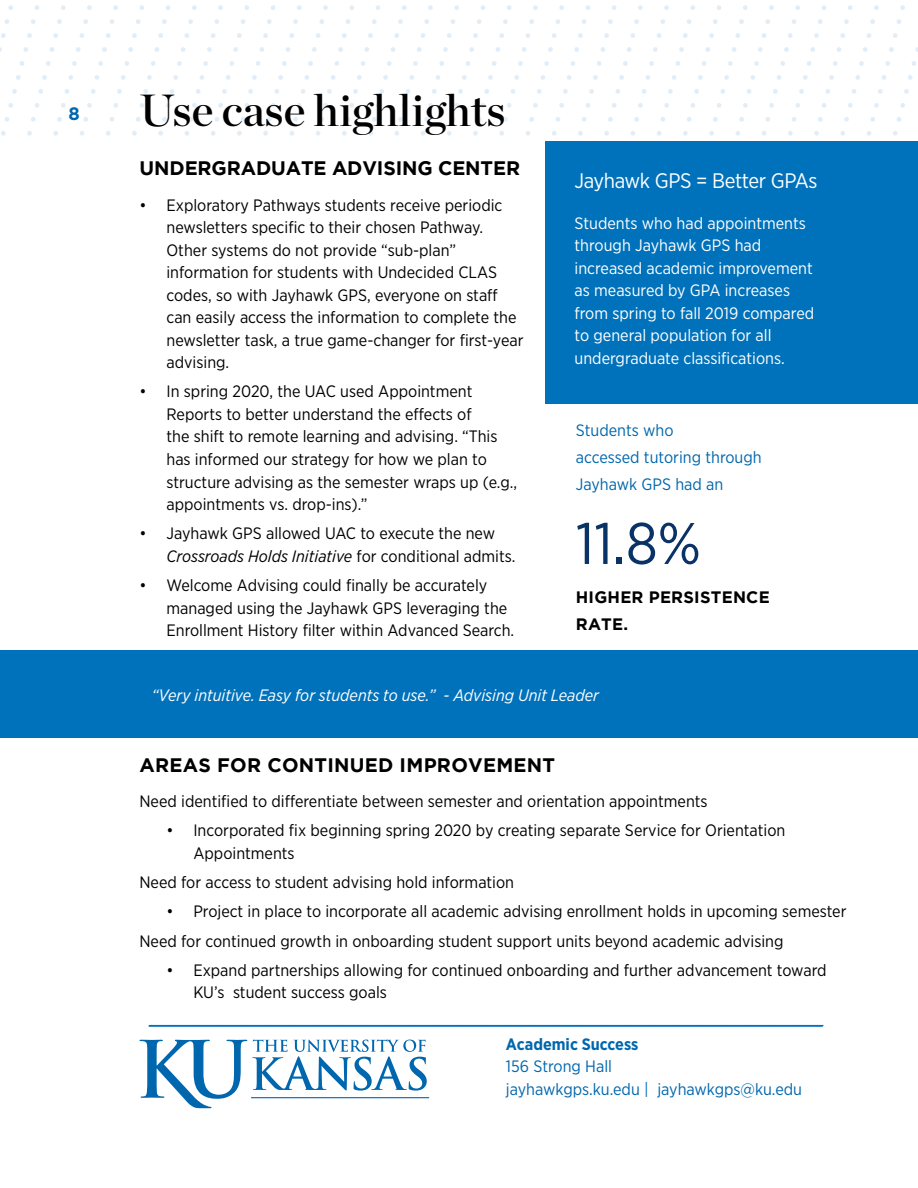
<style>
.page{position:relative;width:918px;height:1188px;background:#fff}
.page>*{position:absolute;margin:0;border:0;box-sizing:border-box;transform-origin:0 0}
.t1{font:58.5px "Gotham Narrow";color:#093266}
.t2{font:45px "Chronicle Display Semi";color:#000}
.t3{font:21px "Gotham Narrow";letter-spacing:-.02em;color:#fff}
.t4{font:700 19.5px "Gotham";letter-spacing:.005em;color:#000}
.t5{font:700 18px "Gotham";color:#0067ae}
.t6{font:16.5px/22.5px "Gotham Narrow";color:#000}
.t7{font:16.5px/22.5px "Gotham Narrow";color:#fff}
.t8{font:16.5px/27px "Gotham Narrow";color:#0067ae}
.t9{font:italic 16.5px "Gotham Narrow";color:#fff}
.t10{font:700 16.5px/27px "Gotham";letter-spacing:.015em;color:#000}
.s1{font-style:italic}
.s2{font-weight:700}
</style>
<div class="page">
<div style="left:545px;top:141px;width:373px;height:263px;background:#0072bc"></div>
<svg style="left:890px;top:5px;width:26px;height:131px"></svg>
<svg style="left:863px;top:5px;width:27px;height:131px"></svg>
<svg style="left:758px;top:5px;width:27px;height:131px"></svg>
<svg style="left:732px;top:5px;width:26px;height:131px"></svg>
<svg style="left:654px;top:5px;width:26px;height:131px"></svg>
<svg style="left:627px;top:5px;width:27px;height:131px"></svg>
<svg style="left:601px;top:5px;width:26px;height:131px"></svg>
<svg style="left:575px;top:5px;width:26px;height:131px"></svg>
<svg style="left:549px;top:5px;width:26px;height:131px"></svg>
<svg style="left:522px;top:5px;width:27px;height:131px"></svg>
<svg style="left:417px;top:5px;width:27px;height:131px"></svg>
<svg style="left:312px;top:5px;width:27px;height:131px"></svg>
<svg style="left:286px;top:5px;width:26px;height:131px"></svg>
<svg style="left:0;top:5px;width:286px;height:131px"></svg>
<div style="left:0;top:650px;width:918px;height:88px;background:#0072bc"></div>
<svg style="left:148px;top:1025px;width:676px;height:2px"></svg>
<hr style="left:251px;top:1097px;width:178px;height:1px;background:#0067ae">
<svg style="left:140px;top:1040px;width:287px;height:68px"></svg>
<p class="t5" style="left:69px;top:103px;width:13px">8</p>
<h2 class="t2" style="left:140px;top:75px;width:368px">Use case highlights</h2>
<h3 class="t4" style="left:140px;top:157px;width:382px">UNDERGRADUATE ADVISING CENTER</h3>
<p class="t6" style="left:166px;top:193px;width:359px;text-indent:-27px">• Exploratory Pathways students receive periodic newsletters specifc to their chosen Pathway.<br>Other systems do not provide “sub-plan” information for students with Undecided CLAS codes, so with Jayhawk GPS, everyone on staf can easily access the information to complete the newsletter task, a true game-changer for frst-year advising.</p>
<p class="t6" style="left:166px;top:380px;width:352px;text-indent:-27px">• In spring 2020, the UAC used Appointment Reports to better understand the efects of<br>the shift to remote learning and advising. “This has informed our strategy for how we plan to structure advising as the semester wraps up (e.g., appointments vs. drop-ins).”</p>
<p class="t6" style="left:166px;top:522px;width:351px;text-indent:-27px">• Jayhawk GPS allowed UAC to execute the new<br><span class="s1">Crossroads Holds Initiative</span> for conditional admits.</p>
<p class="t6" style="left:166px;top:574px;width:349px;text-indent:-27px">• Welcome Advising could fnally be accurately managed using the Jayhawk GPS leveraging the<br>Enrollment History flter within Advanced Search.</p>
<p class="t3" style="left:575px;top:168px;width:244px">Jayhawk GPS = Better GPAs</p>
<p class="t7" style="left:575px;top:211px;width:241px">Students who had appointments through Jayhawk GPS had increased academic improvement as measured by GPA increases from spring to fall 2019 compared to general population for all undergraduate classifcations.</p>
<p class="t8" style="left:576px;top:417px;width:187px">Students who<br>accessed tutoring through<br>Jayhawk GPS had an</p>
<p class="t1" style="left:576px;top:507px;width:127px">11.8%</p>
<h4 class="t10" style="left:576px;top:583px;width:195px">HIGHER PERSISTENCE<br>RATE.</h4>
<p class="t9" style="left:152px;top:685px;width:449px">“Very intuitive. Easy for students to use.” - Advising Unit Leader</p>
<h3 class="t4" style="left:140px;top:754px;width:417px">AREAS FOR CONTINUED IMPROVEMENT</h3>
<p class="t6" style="left:139px;top:790px;width:570px">Need identifed to diferentiate between semester and orientation appointments</p>
<p class="t6" style="left:166px;top:819px;width:621px">• Incorporated fx beginning spring 2020 by creating separate Service for Orientation</p>
<p class="t6" style="left:139px;top:838px;width:376px;line-height:29.2px;text-indent:54px">Appointments<br>Need for access to student advising hold information</p>
<p class="t6" style="left:139px;top:897px;width:709px;line-height:29.2px;text-indent:27px">• Project in place to incorporate all academic advising enrollment holds in upcoming semester<br>Need for continued growth in onboarding student support units beyond academic advising</p>
<p class="t6" style="left:193px;top:959px;width:635px;text-indent:-27px">• Expand partnerships allowing for continued onboarding and further advancement toward<br>KU’s student success goals</p>
<p class="t8" style="left:506px;top:1032px;width:298px;line-height:22.5px"><span class="s2">Academic Success<br></span>156 Strong Hall<br>jayhawkgps.ku.edu | jayhawkgps@ku.edu</p>
</div>
